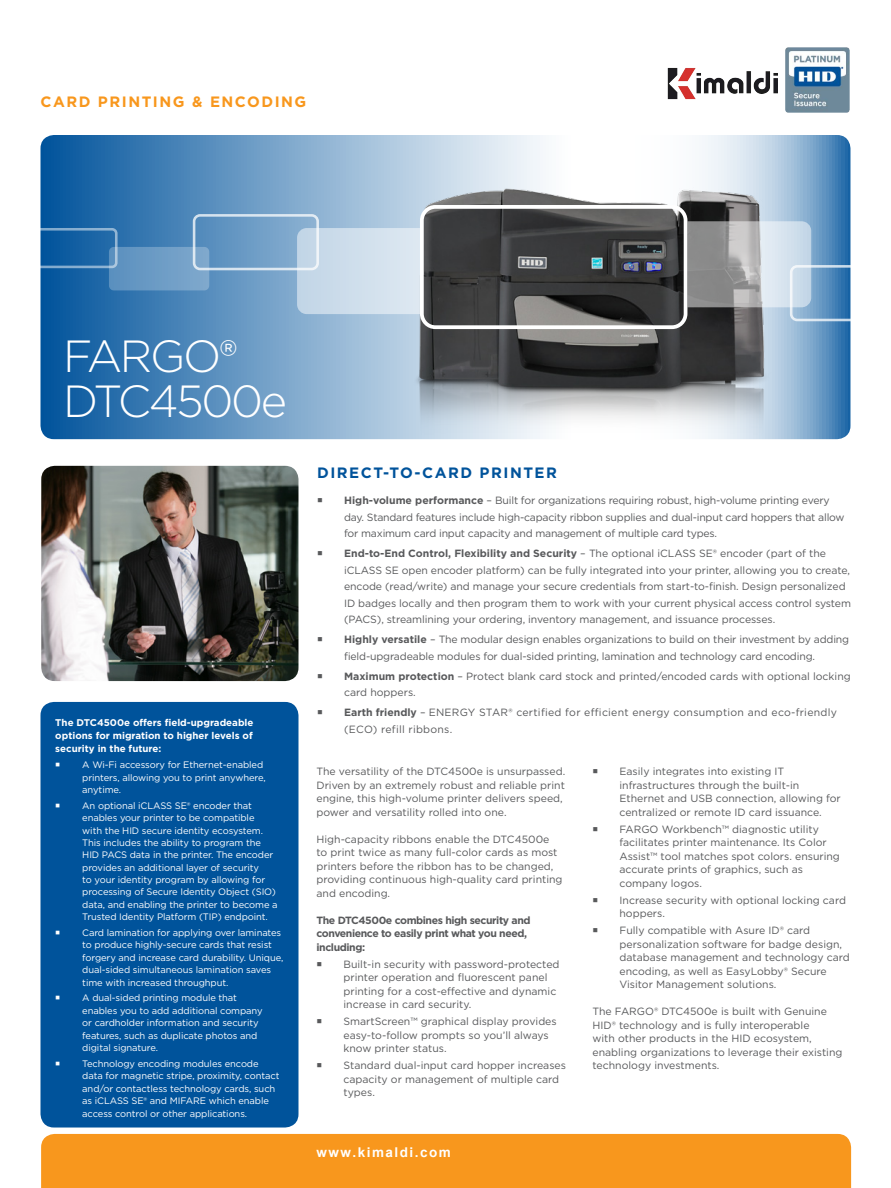
<style>
.page{position:relative;width:891px;height:1188px;background:#fff}
.page>*{position:absolute;margin:0;border:0;box-sizing:border-box;transform-origin:0 0}
.t1{font:300 45px/45px "Gotham";letter-spacing:-.05em;color:#fff}
.t2{font:700 15px "Gotham";letter-spacing:.1em;color:#f8971d}
.t3{font:700 15px "Gotham";letter-spacing:.1em;color:#00539b}
.t4{font:700 13.5px "Arial";letter-spacing:.11em;color:#fff}
.t5{font:10.5px/13.5px "Gotham";color:#58595b}
.t6{font:10.5px/16.5px "Gotham";letter-spacing:-.02em;color:#58595b}
.t7{font:10.5px/16.5px "Gotham";letter-spacing:.025em;color:#58595b}
.t8{font:700 10.5px/13.5px "Gotham";letter-spacing:-.04em;color:#58595b}
.t9{font:700 9.75px/13.2px "Gotham";color:#fff;text-align:justify}
.t10{font:9.3px/12.3px "Gotham";letter-spacing:-.01em;color:#fff}
.s1{font-weight:700}
</style>
<div class="page">
<svg style="left:40px;top:135px;width:810px;height:304px;background:#719fc7"></svg>
<div style="left:41px;top:1134px;width:810px;height:54px;background:#f8971d"></div>
<img style="left:401px;top:188px;width:383px;height:251px">
<div style="left:193px;top:214px;width:126px;height:56px;border:3px solid #fff;border-radius:6px"></div>
<svg style="left:109px;top:247px;width:100px;height:43px;background:#6f9dc6"></svg>
<div style="left:28px;top:228px;width:90px;height:40px;border:3px solid #fff;border-radius:4px"></div>
<div style="left:420px;top:205px;width:267px;height:124px;border:4px solid #fff;border-radius:14px"></div>
<svg style="left:297px;top:228px;width:123px;height:86px;background:#cfdeec"></svg>
<svg style="left:687px;top:221px;width:163px;height:100px;background:#95a6b6"></svg>
<img style="left:41px;top:466px;width:257px;height:215px">
<div style="left:40px;top:702px;width:258px;height:426px;background:#00539b;border-radius:14px"></div>
<img style="left:667px;top:67px;width:110px;height:33px">
<img style="left:785px;top:48px;width:64px;height:64px">
<p class="t2" style="left:40px;top:92px;width:267px">CARD PRINTING &amp; ENCODING</p>
<p class="t1" style="left:63px;top:332px;width:226px">FARGO®<br>DTC4500e</p>
<p class="t9" style="left:55px;top:716px;width:200px">The DTC4500e offers field-upgradeable options for migration to higher levels of security in the future:</p>
<p class="t10" style="left:82px;top:758px;width:185px">A Wi-Fi accessory for Ethernet-enabled printers, allowing you to print anywhere, anytime.</p>
<p class="t10" style="left:82px;top:799px;width:197px">An optional iCLASS SE® encoder that enables your printer to be compatible<br>with the HID secure identity ecosystem.<br>This includes the ability to program the HID PACS data in the printer. The encoder provides an additional layer of security<br>to your identity program by allowing for processing of Secure Identity Object (SIO) data, and enabling the printer to become a Trusted Identity Platform (TIP) endpoint.</p>
<p class="t10" style="left:82px;top:926px;width:203px">Card lamination for applying over laminates to produce highly-secure cards that resist forgery and increase card durability. Unique, dual-sided simultaneous lamination saves time with increased throughput.</p>
<p class="t10" style="left:82px;top:992px;width:182px">A dual-sided printing module that enables you to add additional company or cardholder information and security features, such as duplicate photos and digital signature.</p>
<p class="t10" style="left:82px;top:1057px;width:199px">Technology encoding modules encode data for magnetic stripe, proximity, contact and/or contactless technology cards, such as iCLASS SE® and MIFARE which enable access control or other applications.</p>
<p class="t3" style="left:317px;top:462px;width:241px">DIRECT-TO-CARD PRINTER</p>
<p class="t6" style="left:344px;top:492px;width:502px"><span class="s1">High-volume performance</span> – Built for organizations requiring robust, high-volume printing every day. Standard features include high-capacity ribbon supplies and dual-input card hoppers that allow for maximum card input capacity and management of multiple card types.</p>
<p class="t5" style="left:344px;top:545px;width:508px;line-height:16.5px"><span class="s1">End-to-End Control, Flexibility and Security</span> – The optional iCLASS SE® encoder (part of the iCLASS SE open encoder platform) can be fully integrated into your printer, allowing you to create, encode (read/write) and manage your secure credentials from start-to-finish. Design personalized ID badges locally and then program them to work with your current physical access control system (PACS), streamlining your ordering, inventory management, and issuance processes.</p>
<p class="t5" style="left:344px;top:631px;width:507px;line-height:16.5px"><span class="s1">Highly versatile</span> – The modular design enables organizations to build on their investment by adding field-upgradeable modules for dual-sided printing, lamination and technology card encoding.</p>
<p class="t5" style="left:344px;top:667px;width:508px;line-height:16.5px"><span class="s1">Maximum protection</span> – Protect blank card stock and printed/encoded cards with optional locking card hoppers.</p>
<p class="t7" style="left:344px;top:704px;width:494px"><span class="s1">Earth friendly</span> – ENERGY STAR® certified for efficient energy consumption and eco-friendly (ECO) refill ribbons.</p>
<p class="t5" style="left:316px;top:765px;width:250px">The versatility of the DTC4500e is unsurpassed.<br>Driven by an extremely robust and reliable print engine, this high-volume printer delivers speed, power and versatility rolled into one.</p>
<p class="t5" style="left:316px;top:832px;width:248px">High-capacity ribbons enable the DTC4500e to print twice as many full-color cards as most printers before the ribbon has to be changed, providing continuous high-quality card printing and encoding.</p>
<p class="t8" style="left:316px;top:913px;width:216px">The DTC4500e combines high security and convenience to easily print what you need, including:</p>
<p class="t5" style="left:343px;top:957px;width:218px">Built-in security with password-protected printer operation and fluorescent panel printing for a cost-effective and dynamic increase in card security.</p>
<p class="t5" style="left:343px;top:1015px;width:215px">SmartScreen™ graphical display provides easy-to-follow prompts so you’ll always know printer status.</p>
<p class="t5" style="left:343px;top:1059px;width:224px">Standard dual-input card hopper increases capacity or management of multiple card types.</p>
<p class="t4" style="left:316px;top:1143px;width:136px">www.kimaldi.com</p>
<p class="t5" style="left:619px;top:765px;width:223px">Easily integrates into existing IT infrastructures through the built-in Ethernet and USB connection, allowing for centralized or remote ID card issuance.</p>
<p class="t5" style="left:619px;top:822px;width:222px">FARGO Workbench™ diagnostic utility facilitates printer maintenance. Its Color Assist™ tool matches spot colors. ensuring accurate prints of graphics, such as company logos.</p>
<p class="t5" style="left:619px;top:893px;width:228px">Increase security with optional locking card hoppers.</p>
<p class="t5" style="left:619px;top:924px;width:232px">Fully compatible with Asure ID® card personalization software for badge design, database management and technology card encoding, as well as EasyLobby® Secure Visitor Management solutions.</p>
<p class="t5" style="left:592px;top:1005px;width:251px">The FARGO® DTC4500e is built with Genuine HID® technology and is fully interoperable<br>with other products in the HID ecosystem, enabling organizations to leverage their existing technology investments.</p>
</div>
